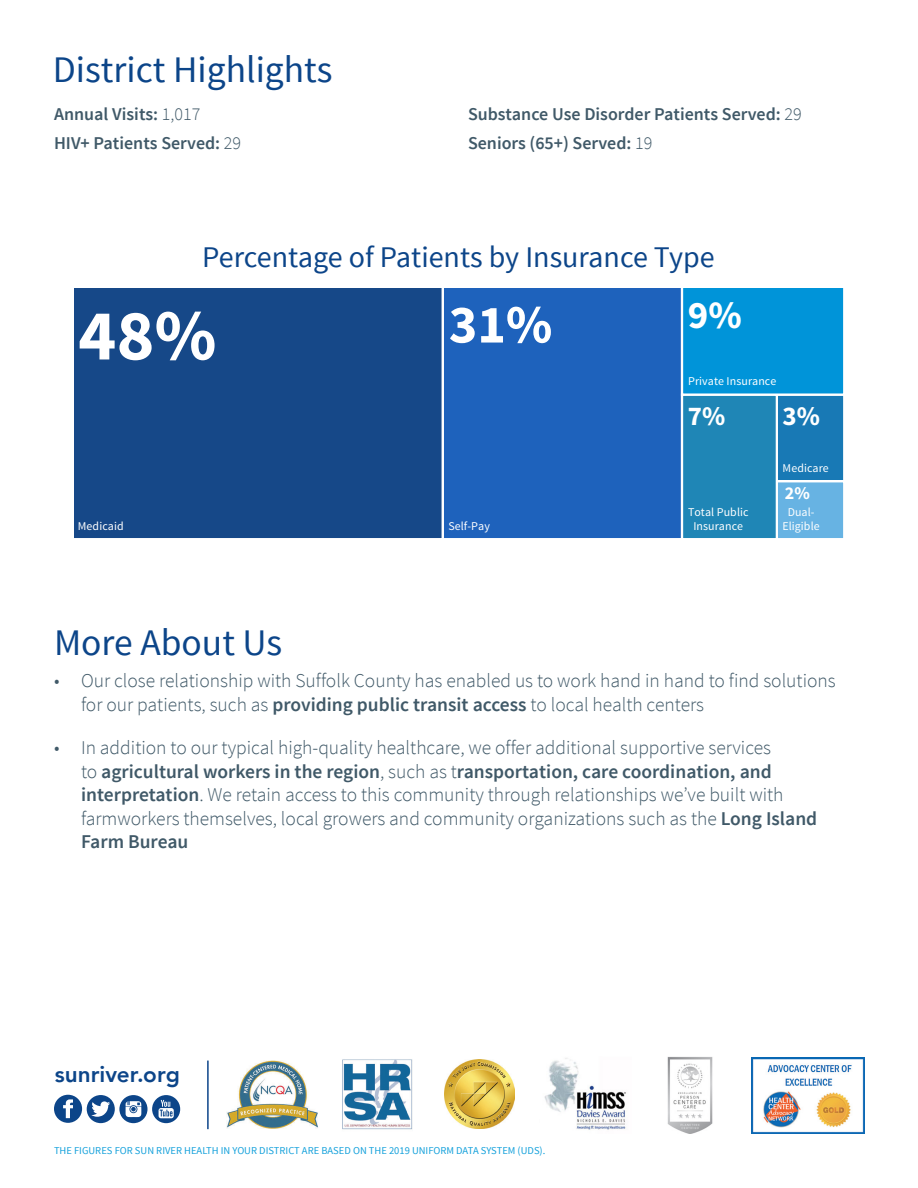
<style>
.page{position:relative;width:918px;height:1188px;background:#fff}
.page>*{position:absolute;margin:0;border:0;box-sizing:border-box;transform-origin:0 0}
.t1{font:700 72.15px "Source Sans Pro";color:#fff}
.t2{font:700 54px "Source Sans Pro";color:#fff}
.t3{font:700 39px "Source Sans Pro";color:#fff}
.t4{font:37.5px "Source Sans Pro";color:#0c4589}
.t5{font:30px "Source Sans Pro";color:#0c4589}
.t6{font:700 27px "Source Sans Pro";color:#fff}
.t7{font:800 22.5px "Avenir";letter-spacing:.005em;color:#0c4589}
.t8{font:300 19.5px/23.4px "Source Sans Pro";color:#405968}
.t9{font:600 18px "Source Sans Pro";color:#405968}
.t10{font:700 18px "Source Sans Pro";color:#fff}
.t11{font:11.85px/14.4px "Source Sans Pro";letter-spacing:.005em;color:#fff;text-align:center}
.t12{font:10.5px "Source Sans Pro";color:#12a0db}
.s1{font-weight:300}
.s2{font-weight:600}
</style>
<div class="page">
<div style="left:444px;top:288px;width:237px;height:250px;background:#1e62bc"></div>
<div style="left:74px;top:288px;width:368px;height:250px;background:#164888"></div>
<svg style="left:683px;top:288px;width:161px;height:250px;background:#1d91ca"></svg>
<img style="left:445px;top:1059px;width:69px;height:69px">
<img style="left:227px;top:1061px;width:91px;height:68px">
<img style="left:342px;top:1059px;width:71px;height:71px">
<img style="left:544px;top:1058px;width:83px;height:72px">
<img style="left:751px;top:1058px;width:114px;height:75px">
<svg style="left:54px;top:1095px;width:126px;height:28px"></svg>
<hr style="left:207px;top:1061px;width:2px;height:68px;background:#0c4589">
<img style="left:667px;top:1057px;width:46px;height:77px">
<p class="t4" style="left:53px;top:46px;width:281px">District Highlights</p>
<p class="t9" style="left:54px;top:103px;width:148px">Annual Visits: <span class="s1">1,017</span></p>
<p class="t9" style="left:54px;top:131px;width:189px">HIV+ Patients Served: <span class="s1">29</span></p>
<p class="t9" style="left:468px;top:103px;width:335px">Substance Use Disorder Patients Served: <span class="s1">29</span></p>
<p class="t9" style="left:468px;top:131px;width:186px">Seniors (65+) Served: <span class="s1">19</span></p>
<p class="t5" style="left:202px;top:238px;width:514px">Percentage of Patients by Insurance Type</p>
<p class="t1" style="left:78px;top:287px;width:140px">48%</p>
<p class="t2" style="left:449px;top:288px;width:105px">31%</p>
<p class="t11" style="left:78px;top:519px;width:47px">Medicaid</p>
<p class="t11" style="left:449px;top:519px;width:43px">Self-Pay</p>
<p class="t3" style="left:688px;top:289px;width:56px">9%</p>
<p class="t11" style="left:688px;top:374px;width:90px">Private Insurance</p>
<p class="t6" style="left:688px;top:398px;width:39px">7%</p>
<p class="t6" style="left:783px;top:398px;width:39px">3%</p>
<p class="t11" style="left:783px;top:461px;width:48px">Medicare</p>
<p class="t11" style="left:688px;top:505px;width:62px">Total Public<br>Insurance</p>
<p class="t10" style="left:785px;top:480px;width:27px">2%</p>
<p class="t11" style="left:783px;top:505px;width:39px">Dual-<br>Eligible</p>
<p class="t4" style="left:54px;top:619px;width:230px">More About Us</p>
<p class="t8" style="left:81px;top:669px;width:756px;text-indent:-27px">• Our close relationship with Suffolk County has enabled us to work hand in hand to find solutions for our patients, such as <span class="s2">providing public transit access</span> to local health centers</p>
<p class="t8" style="left:81px;top:736px;width:738px;text-indent:-27px">• In addition to our typical high-quality healthcare, we offer additional supportive services<br>to <span class="s2">agricultural workers in the region</span>, such as t<span class="s2">ransportation, care coordination, and interpretation</span>. We retain access to this community through relationships we’ve built with farmworkers themselves, local growers and community organizations such as the <span class="s2">Long Island Farm Bureau</span></p>
<p class="t7" style="left:55px;top:1056px;width:127px">sunriver.org</p>
<p class="t12" style="left:54px;top:1144px;width:493px">THE FIGURES FOR SUN RIVER HEALTH IN YOUR DISTRICT ARE BASED ON THE 2019 UNIFORM DATA SYSTEM (UDS).</p>
</div>
